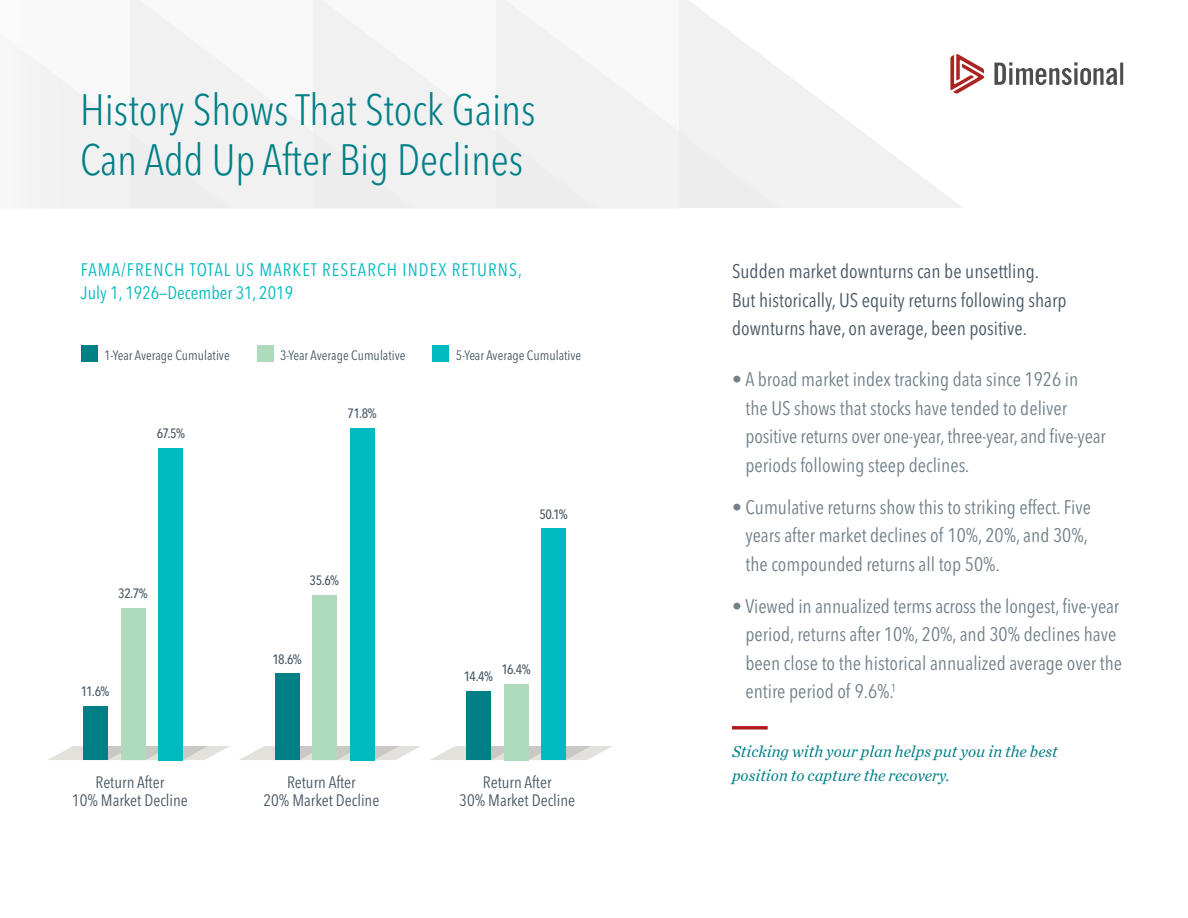
<style>
.page{position:relative;width:1188px;height:918px;background:#fff}
.page>*{position:absolute;margin:0;border:0;box-sizing:border-box;transform-origin:0 0}
.t1{font:300 condensed 43.5px/49.5px "Avenir Next LT Pro";color:#007f87}
.t2{font:condensed 19.5px/28.5px "Avenir Next LT Pro";color:#72808a}
.Body_Copy{font:condensed 19.5px/28.5px "Avenir Next LT Pro";color:#485865}
.Exhibit_Title{font:condensed 18px/22.5px "Avenir Next LT Pro";letter-spacing:.06em;color:#00bac0}
.X_Name{font:condensed 16.5px/18px "Avenir Next LT Pro";color:#485865;text-align:center}
.t3{font:italic 16.5px/24px "Chronicle Text G1";color:#007f87}
.Legend{font:condensed 13.5px "Avenir Next LT Pro";color:#485865}
.Value{font:500 condensed 13.5px "Avenir Next LT Pro";letter-spacing:-.065em;color:#485865}
</style>
<div class="page">
<svg style="left:781px;top:71px;width:182px;height:137px;fill:#f1f1f2"></svg>
<div style="left:201px;top:0;width:580px;height:208px;background:#f1f1f2"></div>
<div style="left:0;top:0;width:201px;height:208px;background:#f2f2f3"></div>
<svg style="left:950px;top:54px;width:34px;height:40px"></svg>
<svg style="left:994px;top:62px;width:129px;height:23px"></svg>
<svg style="left:430px;top:746px;width:182px;height:14px"></svg>
<div style="left:542px;top:528px;width:24px;height:232px;background:#00bac0"></div>
<div style="left:504px;top:684px;width:24px;height:76px;background:#afdbbd"></div>
<div style="left:467px;top:691px;width:24px;height:69px;background:#007f87"></div>
<svg style="left:239px;top:746px;width:182px;height:14px"></svg>
<div style="left:275px;top:674px;width:24px;height:86px;background:#007f87"></div>
<div style="left:350px;top:428px;width:24px;height:332px;background:#00bac0"></div>
<div style="left:312px;top:595px;width:25px;height:165px;background:#afdbbd"></div>
<svg style="left:48px;top:746px;width:182px;height:14px"></svg>
<div style="left:159px;top:448px;width:24px;height:312px;background:#00bac0"></div>
<div style="left:121px;top:609px;width:25px;height:151px;background:#afdbbd"></div>
<div style="left:84px;top:706px;width:24px;height:54px;background:#007f87"></div>
<div style="left:81px;top:346px;width:17px;height:16px;background:#007f87"></div>
<div style="left:257px;top:346px;width:16px;height:16px;background:#afdbbd"></div>
<div style="left:433px;top:346px;width:16px;height:16px;background:#00bac0"></div>
<svg style="left:732px;top:726px;width:36px;height:4px"></svg>
<p class="t1" style="left:80px;top:85px;width:457px">History Shows That Stock Gains<br>Can Add Up After Big Declines</p>
<p class="Exhibit_Title" style="left:81px;top:259px;width:442px">FAMA/FRENCH TOTAL US MARKET RESEARCH INDEX RETURNS,<br>July 1, 1926—December 31, 2019</p>
<p class="Legend" style="left:104px;top:347px;width:127px">1-Year Average Cumulative</p>
<p class="Legend" style="left:280px;top:347px;width:127px">3-Year Average Cumulative</p>
<p class="Legend" style="left:456px;top:347px;width:127px">5-Year Average Cumulative</p>
<p class="Value" style="left:157px;top:425px;width:30px">67.5%</p>
<p class="Value" style="left:118px;top:585px;width:31px">32.7%</p>
<p class="Value" style="left:81px;top:683px;width:30px">11.6%</p>
<p class="Value" style="left:348px;top:405px;width:31px">71.8%</p>
<p class="Value" style="left:310px;top:572px;width:31px">35.6%</p>
<p class="Value" style="left:273px;top:651px;width:31px">18.6%</p>
<p class="Value" style="left:539px;top:506px;width:30px">50.1%</p>
<p class="Value" style="left:464px;top:668px;width:31px">14.4%</p>
<p class="Value" style="left:501px;top:661px;width:31px">16.4%</p>
<p class="X_Name" style="left:72px;top:773px;width:117px">Return After<br>10% Market Decline</p>
<p class="X_Name" style="left:263px;top:773px;width:117px">Return After<br>20% Market Decline</p>
<p class="X_Name" style="left:459px;top:773px;width:117px">Return After<br>30% Market Decline</p>
<p class="Body_Copy" style="left:732px;top:257px;width:336px">Sudden market downturns can be unsettling.<br>But historically, US equity returns following sharp downturns have, on average, been positive.</p>
<p class="t2" style="left:746px;top:365px;width:362px;text-indent:-14px">• A broad market index tracking data since 1926 in<br>the US shows that stocks have tended to deliver positive returns over one-year, three-year, and five-year periods following steep declines.</p>
<p class="t2" style="left:746px;top:492px;width:347px;text-indent:-14px">• Cumulative returns show this to striking effect. Five years after market declines of 10%, 20%, and 30%, the compounded returns all top 50%.</p>
<p class="t2" style="left:746px;top:591px;width:378px;text-indent:-14px">• Viewed in annualized terms across the longest, five-year period, returns after 10%, 20%, and 30% declines have been close to the historical annualized average over the entire period of 9.6%.<sup>1</sup></p>
<p class="t3" style="left:732px;top:738px;width:327px">Sticking with your plan helps put you in the best position to capture the recovery.</p>
</div>
